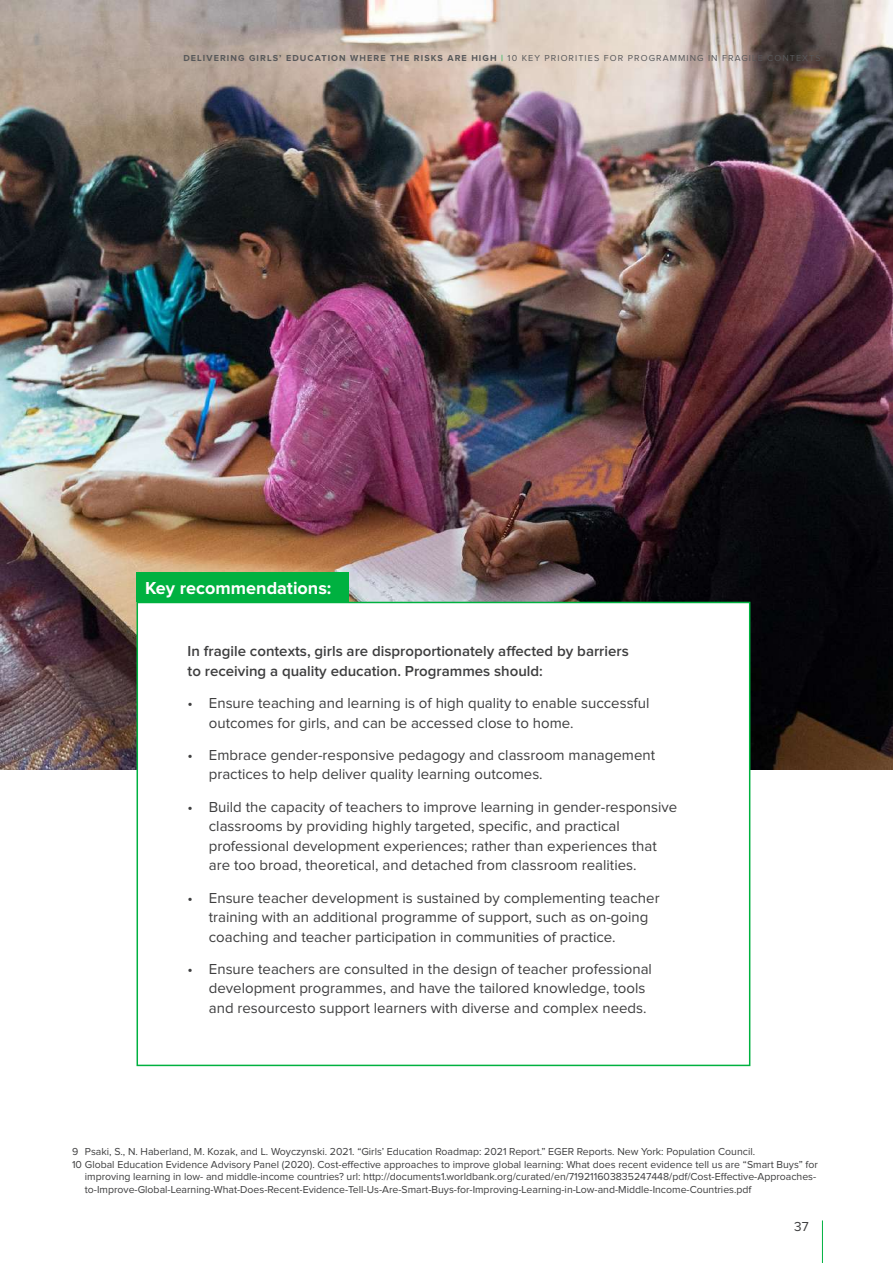
<style>
.page{position:relative;width:893px;height:1263px;background:#fff}
.page>*{position:absolute;margin:0;border:0;box-sizing:border-box;transform-origin:0 0}
.t1{font:700 18px "Proxima Nova";color:#fff}
.t2{font:15px/19.5px "Proxima Nova";color:#3e3e3f}
.t3{font:600 15px/19.5px "Proxima Nova";color:#3e3e3f}
.t4{font:13.5px "Proxima Nova";color:#3e3e3f}
.t5{font:10.5px "Proxima Nova";color:#3e3e3f}
.t6{font:9px "Proxima Nova";letter-spacing:.12em;color:#57585a}
.s1{font-weight:700}
.s2{color:#00b140}
</style>
<div class="page">
<img style="left:1px;top:0;width:892px;height:770px">
<hr style="left:822px;top:1220px;width:1px;height:43px;background:#00b140">
<div style="left:137px;top:602px;width:613px;height:464px;background:#fff;border:2px solid #00b140"></div>
<div style="left:137px;top:572px;width:212px;height:30px;background:#00b140"></div>
<p class="t6" style="left:183px;top:54px;width:639px"><span class="s1">DELIVERING GIRLS’ EDUCATION WHERE THE RISKS ARE HIGH</span> <span class="s2">|</span> 10 KEY PRIORITIES FOR PROGRAMMING IN FRAGILE CONTEXTS</p>
<p class="t1" style="left:145px;top:580px;width:188px">Key recommendations:</p>
<p class="t3" style="left:188px;top:642px;width:443px">In fragile contexts, girls are disproportionately affected by barriers to receiving a quality education. Programmes should:</p>
<p class="t2" style="left:209px;top:694px;width:442px;text-indent:-21px">• Ensure teaching and learning is of high quality to enable successful outcomes for girls, and can be accessed close to home.</p>
<p class="t2" style="left:209px;top:746px;width:448px;text-indent:-21px">• Embrace gender-responsive pedagogy and classroom management practices to help deliver quality learning outcomes.</p>
<p class="t2" style="left:209px;top:798px;width:470px;text-indent:-21px">• Build the capacity of teachers to improve learning in gender-responsive classrooms by providing highly targeted, specific, and practical professional development experiences; rather than experiences that are too broad, theoretical, and detached from classroom realities.</p>
<p class="t2" style="left:209px;top:888px;width:452px;text-indent:-21px">• Ensure teacher development is sustained by complementing teacher training with an additional programme of support, such as on-going coaching and teacher participation in communities of practice.</p>
<p class="t2" style="left:209px;top:960px;width:445px;text-indent:-21px">• Ensure teachers are consulted in the design of teacher professional development programmes, and have the tailored knowledge, tools and resourcesto support learners with diverse and complex needs.</p>
<p class="t5" style="left:72px;top:1146px;width:684px">9 Psaki, S., N. Haberland, M. Kozak, and L. Woyczynski. 2021. “Girls’ Education Roadmap: 2021 Report.” EGER Reports. New York: Population Council.</p>
<p class="t5" style="left:72px;top:1159px;width:747px">10 Global Education Evidence Advisory Panel (2020). Cost-effective approaches to improve global learning: What does recent evidence tell us are “Smart Buys” for</p>
<p class="t5" style="left:85px;top:1172px;width:733px">improving learning in low- and middle-income countries? url: http://documents1.worldbank.org/curated/en/719211603835247448/pdf/Cost-Effective-Approaches-</p>
<p class="t5" style="left:85px;top:1184px;width:668px">to-Improve-Global-Learning-What-Does-Recent-Evidence-Tell-Us-Are-Smart-Buys-for-Improving-Learning-in-Low-and-Middle-Income-Countries.pdf</p>
<p class="t4" style="left:794px;top:1220px;width:16px">37</p>
</div>
